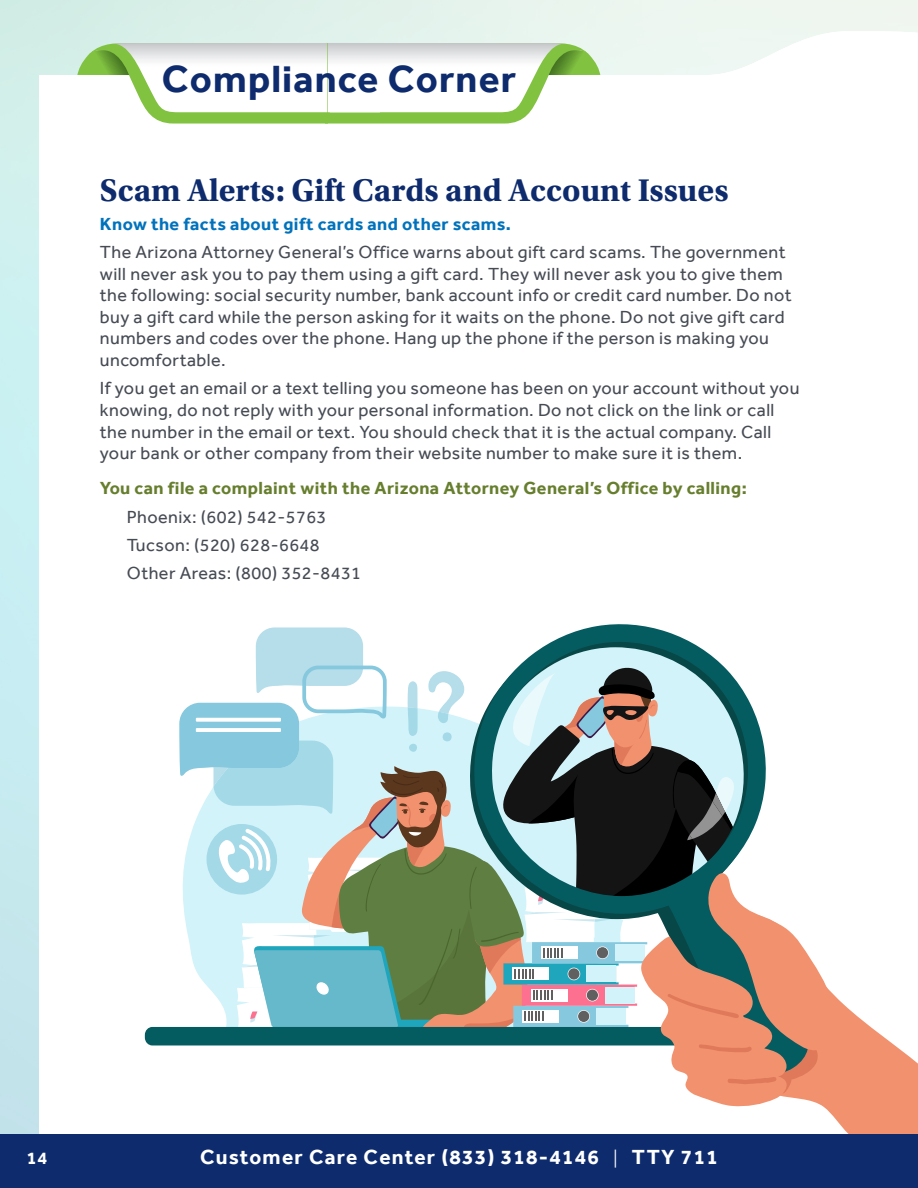
<style>
.page{position:relative;width:918px;height:1188px;background:#fff}
.page>*{position:absolute;margin:0;border:0;box-sizing:border-box;transform-origin:0 0}
.t1{font:700 39px "Effra";letter-spacing:.03em;color:#0d2b6d}
.t2{font:700 33px "Utopia Std";color:#0d2b6d}
.t3{font:700 21px "Effra";letter-spacing:.06em;color:#fff}
.t4{font:18px/21.6px "Effra";letter-spacing:.025em;color:#464b54}
.t5{font:700 18px "Effra";letter-spacing:.025em;color:#667e2d}
.t6{font:700 18px "Effra";letter-spacing:.025em;color:#0072bc}
.t7{font:700 18px "Effra";color:#fff}
</style>
<div class="page">
<svg style="left:39px;top:31px;width:879px;height:44px"></svg>
<div style="left:0;top:1134px;width:918px;height:54px;background:#0d2b6d"></div>
<div style="left:145px;top:1027px;width:537px;height:18px;background:#055c60;border-radius:8px"></div>
<svg style="left:824px;top:998px;width:94px;height:136px;fill:#f2916e"></svg>
<svg style="left:179px;top:627px;width:658px;height:480px"></svg>
<svg style="left:917px;top:33px;width:1px;height:42px"></svg>
<svg style="left:77px;top:41px;width:523px;height:83px"></svg>
<h2 class="t1" style="left:162px;top:55px;width:356px">Compliance Corner</h2>
<h3 class="t2" style="left:100px;top:171px;width:630px">Scam Alerts: Gift Cards and Account Issues</h3>
<p class="t6" style="left:100px;top:213px;width:413px">Know the facts about gift cards and other scams.</p>
<p class="t4" style="left:100px;top:241px;width:693px">The Arizona Attorney General’s Office warns about gift card scams. The government will never ask you to pay them using a gift card. They will never ask you to give them the following: social security number, bank account info or credit card number. Do not buy a gift card while the person asking for it waits on the phone. Do not give gift card numbers and codes over the phone. Hang up the phone if the person is making you uncomfortable.</p>
<p class="t4" style="left:100px;top:377px;width:701px">If you get an email or a text telling you someone has been on your account without you knowing, do not reply with your personal information. Do not click on the link or call the number in the email or text. You should check that it is the actual company. Call your bank or other company from their website number to make sure it is them.</p>
<h4 class="t5" style="left:100px;top:478px;width:648px">You can file a complaint with the Arizona Attorney General’s Office by calling:</h4>
<p class="t4" style="left:127px;top:506px;width:201px">Phoenix: (602) 542-5763</p>
<p class="t4" style="left:127px;top:534px;width:194px">Tucson: (520) 628-6648</p>
<p class="t4" style="left:127px;top:562px;width:236px">Other Areas: (800) 352-8431</p>
<p class="t7" style="left:27px;top:1147px;width:22px">14</p>
<p class="t3" style="left:200px;top:1145px;width:400px">Customer Care Center (833) 318-4146</p>
<p class="t3" style="left:632px;top:1145px;width:87px">TTY 711</p>
</div>
